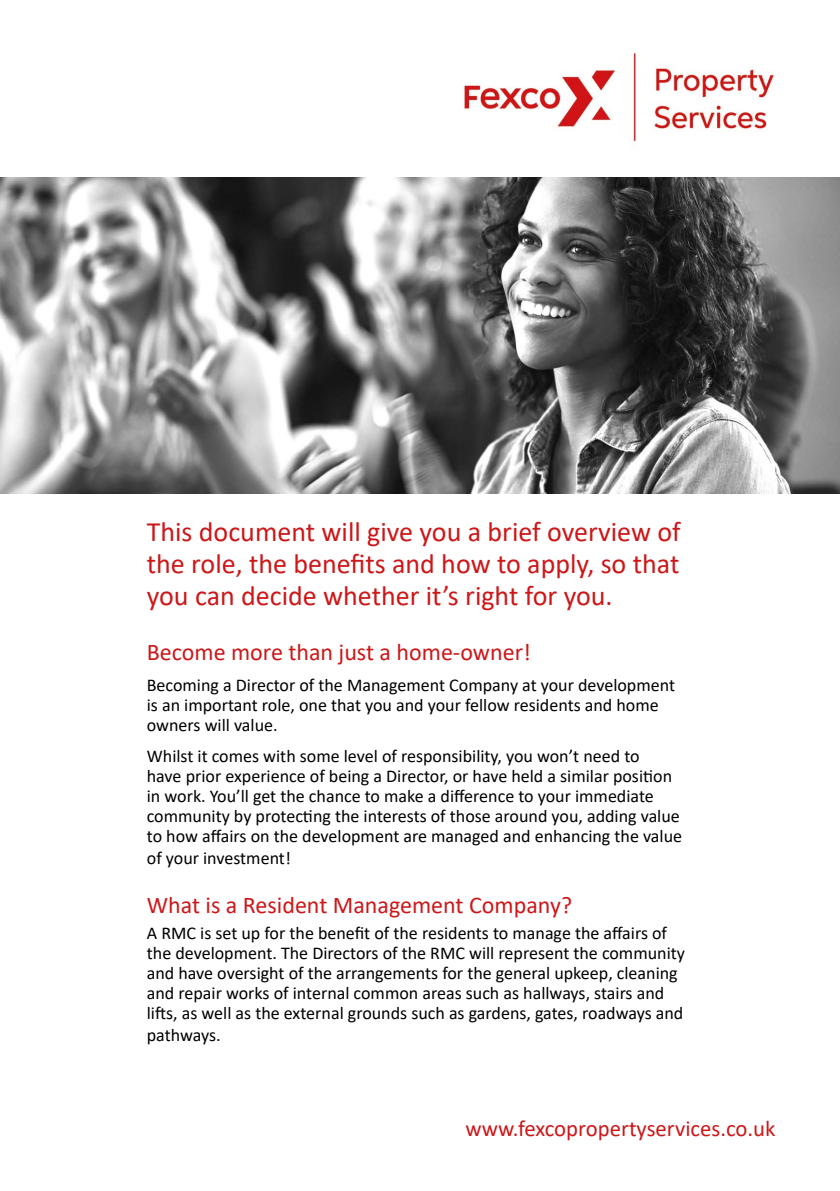
<style>
.page{position:relative;width:840px;height:1191px;background:#fff}
.page>*{position:absolute;margin:0;border:0;box-sizing:border-box;transform-origin:0 0}
.t1{font:28px/32px "Calibri";color:#cd1719;text-align:justify}
.t2{font:24px "Calibri";color:#cd1719}
.t3{font:22.8px "Calibri";color:#cd1719}
.t4{font:18px/20px "Calibri";color:#000}
</style>
<div class="page">
<img style="left:463px;top:51px;width:311px;height:91px">
<img style="left:0;top:177px;width:839px;height:316px">
<h1 class="t1" style="left:147px;top:515px;width:535px">This document will give you a brief overview of the role, the benefits and how to apply, so that you can decide whether it’s right for you.</h1>
<h2 class="t2" style="left:147px;top:635px;width:385px">Become more than just a home-owner!</h2>
<p class="t4" style="left:147px;top:674px;width:529px">Becoming a Director of the Management Company at your development is an important role, one that you and your fellow residents and home owners will value.</p>
<p class="t4" style="left:147px;top:746px;width:536px">Whilst it comes with some level of responsibility, you won’t need to<br>have prior experience of being a Director, or have held a similar position in work. You’ll get the chance to make a difference to your immediate community by protecting the interests of those around you, adding value to how affairs on the development are managed and enhancing the value</p>
<p class="t4" style="left:147px;top:848px;width:145px">of your investment!</p>
<h2 class="t2" style="left:147px;top:888px;width:426px">What is a Resident Management Company?</h2>
<p class="t4" style="left:147px;top:922px;width:539px">A RMC is set up for the benefit of the residents to manage the affairs of the development. The Directors of the RMC will represent the community and have oversight of the arrangements for the general upkeep, cleaning and repair works of internal common areas such as hallways, stairs and lifts, as well as the external grounds such as gardens, gates, roadways and</p>
<p class="t4" style="left:147px;top:1024px;width:75px">pathways.</p>
<p class="t3" style="left:465px;top:1112px;width:311px">www.fexcopropertyservices.co.uk</p>
</div>
